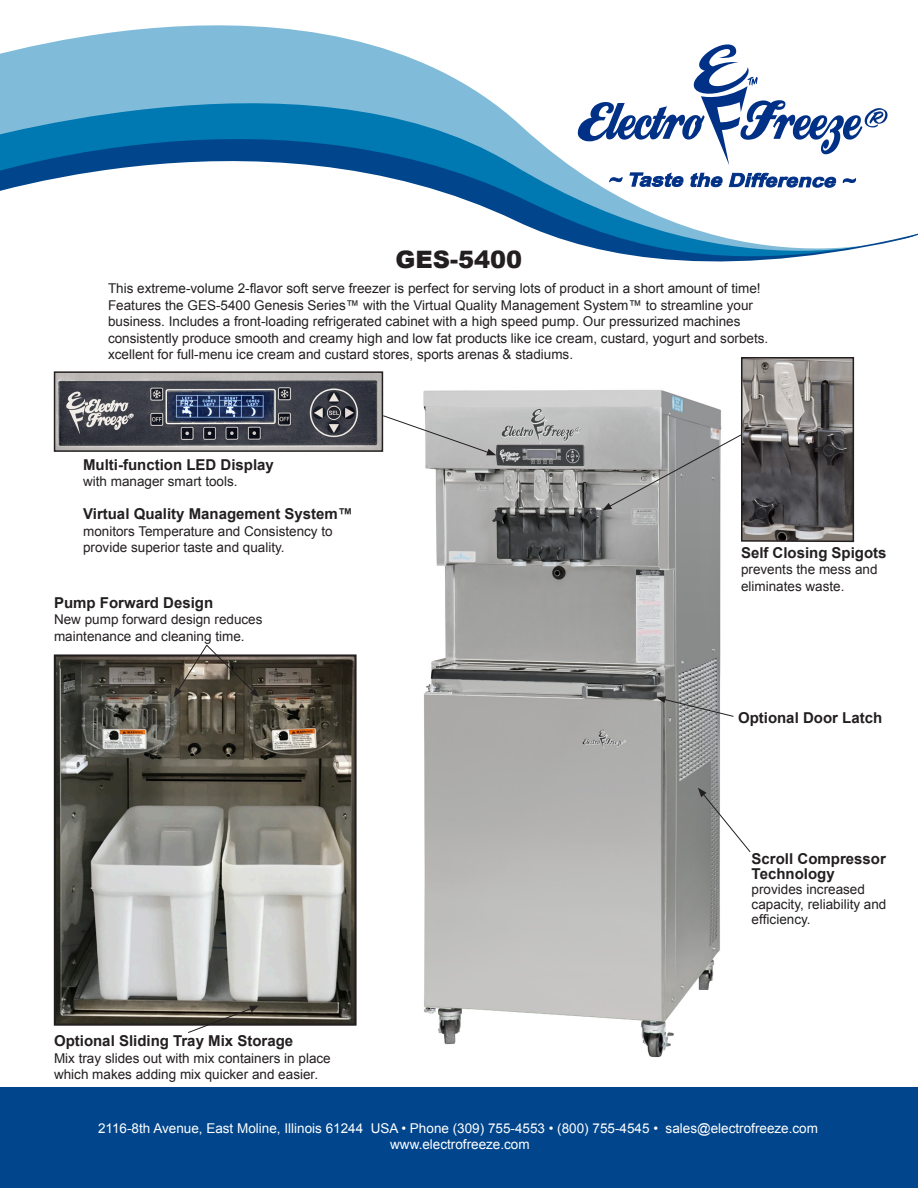
<style>
.page{position:relative;width:918px;height:1188px;background:#fff}
.page>*{position:absolute;margin:0;border:0;box-sizing:border-box;transform-origin:0 0}
.t1{font:900 24px "Arial";color:#231f20}
.t2{font:700 15px/15px "Arial";color:#231f20}
.t3{font:13.5px/16.5px "Arial";color:#231f20}
.t4{font:13.5px "Arial";color:#fff}
</style>
<div class="page">
<svg style="left:76px;top:25px;width:267px;height:13px;fill:#80bcd9"></svg>
<svg style="left:0;top:38px;width:446px;height:36px;background:#90c4de"></svg>
<div style="left:0;top:74px;width:483px;height:22px;background:#80bcd9"></div>
<div style="left:0;top:1088px;width:918px;height:100px;background:#01468c"></div>
<svg style="left:0;top:96px;width:918px;height:166px"></svg>
<img style="left:423px;top:390px;width:298px;height:668px">
<svg style="left:578px;top:44px;width:310px;height:121px"></svg>
<svg style="left:609px;top:177px;width:13px;height:5px"></svg>
<svg style="left:630px;top:173px;width:54px;height:14px"></svg>
<svg style="left:691px;top:173px;width:32px;height:14px"></svg>
<svg style="left:729px;top:173px;width:107px;height:14px"></svg>
<svg style="left:843px;top:179px;width:13px;height:4px"></svg>
<img style="left:57px;top:657px;width:297px;height:366px">
<div style="left:54px;top:654px;width:303px;height:372px;border:2px solid #231f20"></div>
<svg style="left:174px;top:644px;width:85px;height:53px"></svg>
<img style="left:57px;top:374px;width:323px;height:75px">
<div style="left:54px;top:371px;width:329px;height:81px;border:2px solid #231f20"></div>
<svg style="left:382px;top:415px;width:114px;height:40px"></svg>
<svg style="left:602px;top:357px;width:253px;height:186px"></svg>
<svg style="left:698px;top:788px;width:53px;height:65px"></svg>
<svg style="left:187px;top:1006px;width:72px;height:27px"></svg>
<svg style="left:656px;top:696px;width:78px;height:21px"></svg>
<p class="t1" style="left:396px;top:242px;width:128px">GES-5400</p>
<p class="t3" style="left:108px;top:280px;width:662px">This extreme-volume 2-flavor soft serve freezer is perfect for serving lots of product in a short amount of time!<br>Features the GES-5400 Genesis Series™ with the Virtual Quality Management System™ to streamline your business. Includes a front-loading refrigerated cabinet with a high speed pump. Our pressurized machines consistently produce smooth and creamy high and low fat products like ice cream, custard, yogurt and sorbets. xcellent for full-menu ice cream and custard stores, sports arenas &amp; stadiums.</p>
<p class="t2" style="left:83px;top:458px;width:192px">Multi-function LED Display</p>
<p class="t3" style="left:83px;top:474px;width:156px">with manager smart tools.</p>
<p class="t2" style="left:83px;top:507px;width:271px">Virtual Quality Management System™</p>
<p class="t3" style="left:83px;top:523px;width:251px">monitors Temperature and Consistency to provide superior taste and quality.</p>
<p class="t2" style="left:54px;top:596px;width:161px">Pump Forward Design</p>
<p class="t3" style="left:54px;top:611px;width:210px">New pump forward design reduces maintenance and cleaning time.</p>
<p class="t2" style="left:54px;top:1034px;width:241px">Optional Sliding Tray Mix Storage</p>
<p class="t3" style="left:54px;top:1050px;width:278px">Mix tray slides out with mix containers in place which makes adding mix quicker and easier.</p>
<p class="t2" style="left:741px;top:546px;width:147px">Self Closing Spigots</p>
<p class="t3" style="left:741px;top:562px;width:138px">prevents the mess and eliminates waste.</p>
<p class="t2" style="left:738px;top:710px;width:146px">Optional Door Latch</p>
<p class="t2" style="left:752px;top:852px;width:136px">Scroll Compressor<br>Technology</p>
<p class="t3" style="left:752px;top:882px;width:136px;line-height:15px">provides increased capacity, reliability and efficiency.</p>
<p class="t4" style="left:98px;top:1119px;width:722px">2116-8th Avenue, East Moline, Illinois 61244 USA • Phone (309) 755-4553 • (800) 755-4545 • sales@electrofreeze.com</p>
<p class="t4" style="left:390px;top:1136px;width:141px">www.electrofreeze.com</p>
</div>
